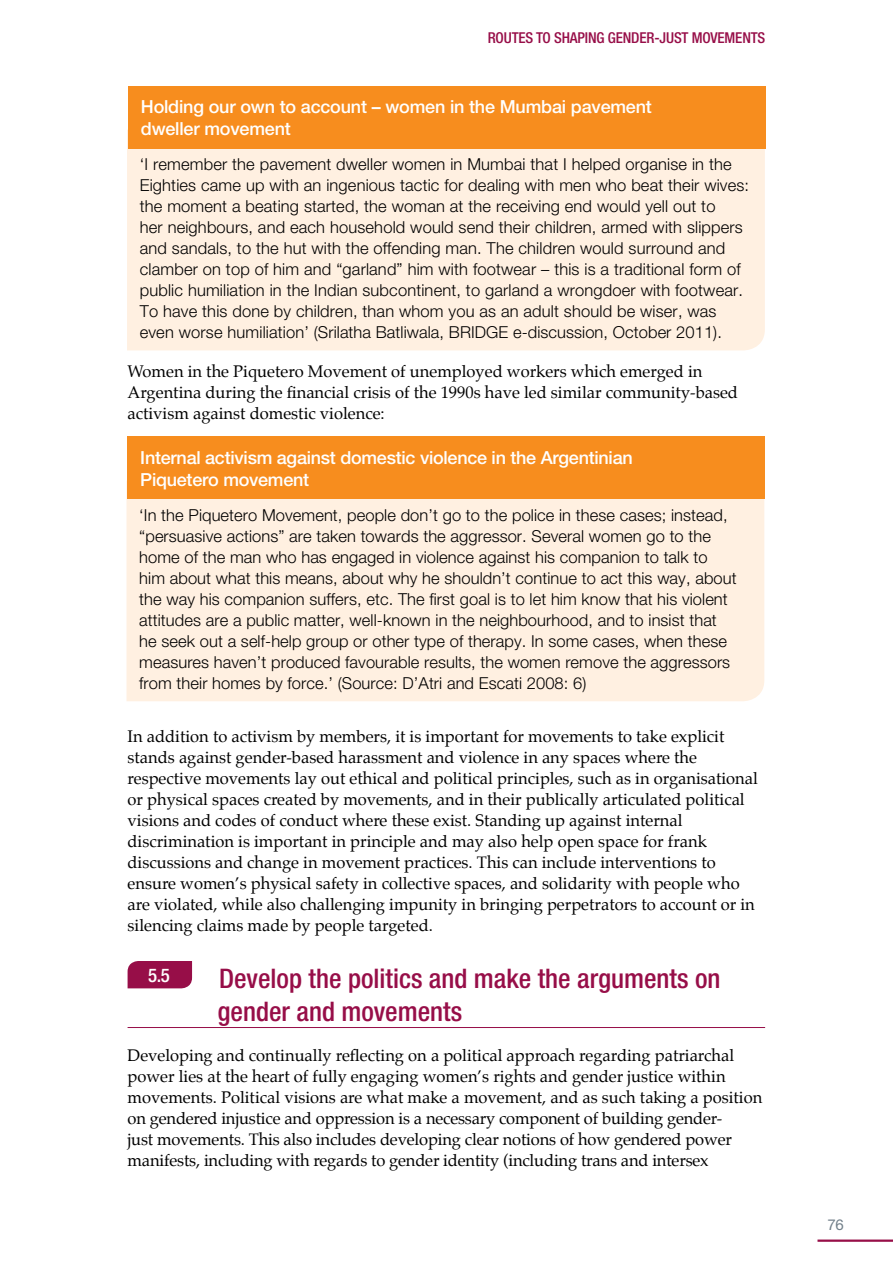
<style>
.page{position:relative;width:893px;height:1263px;background:#fff}
.page>*{position:absolute;margin:0;border:0;box-sizing:border-box;transform-origin:0 0}
.t1{font:500 condensed 27px/33px "Helvetica Neue";color:#970e48}
.t2{font:500 18px/22.5px "Helvetica Neue";letter-spacing:-.015em;color:#fff}
.t3{font:16.5px/21px "Palatino";color:#000}
.t4{font:300 16.5px/21px "Helvetica Neue";letter-spacing:.005em;color:#000}
.t5{font:500 condensed 15px "Helvetica Neue";letter-spacing:-.01em;color:#970e48}
.t6{font:15px "Helvetica Neue";color:#72808a}
</style>
<div class="page">
<hr style="left:817px;top:1239px;width:76px;height:3px;background:#970e48">
<hr style="left:128px;top:1027px;width:637px;height:1px;background:#970e48">
<div style="left:128px;top:961px;width:64px;height:27px;background:#970e48"></div>
<div style="left:127px;top:130px;width:638px;height:220px;background:#fff0e1"></div>
<div style="left:128px;top:86px;width:638px;height:62px;background:#f78d1e"></div>
<div style="left:126px;top:480px;width:638px;height:221px;background:#fff0e1"></div>
<div style="left:128px;top:437px;width:637px;height:62px;background:#f78d1e"></div>
<p class="t5" style="left:488px;top:29px;width:278px">Routes To Shaping Gender-just Movements</p>
<p class="t2" style="left:141px;top:95px;width:513px">Holding our own to account – women in the Mumbai pavement dweller movement</p>
<p class="t4" style="left:140px;top:153px;width:611px">‘I remember the pavement dweller women in Mumbai that I helped organise in the Eighties came up with an ingenious tactic for dealing with men who beat their wives: the moment a beating started, the woman at the receiving end would yell out to<br>her neighbours, and each household would send their children, armed with slippers and sandals, to the hut with the offending man. The children would surround and clamber on top of him and “garland” him with footwear – this is a traditional form of public humiliation in the Indian subcontinent, to garland a wrongdoer with footwear.<br>To have this done by children, than whom you as an adult should be wiser, was even worse humiliation’ (Srilatha Batliwala, BRIDGE e-discussion, October 2011).</p>
<p class="t3" style="left:128px;top:361px;width:612px">Women in the Piquetero Movement of unemployed workers which emerged in<br>Argentina during the financial crisis of the 1990s have led similar community-based activism against domestic violence:</p>
<p class="t2" style="left:140px;top:446px;width:494px">Internal activism against domestic violence in the Argentinian<br>Piquetero movement</p>
<p class="t4" style="left:139px;top:504px;width:599px">‘In the Piquetero Movement, people don’t go to the police in these cases; instead, “persuasive actions” are taken towards the aggressor. Several women go to the home of the man who has engaged in violence against his companion to talk to him about what this means, about why he shouldn’t continue to act this way, about the way his companion suffers, etc. The first goal is to let him know that his violent attitudes are a public matter, well-known in the neighbourhood, and to insist that he seek out a self-help group or other type of therapy. In some cases, when these measures haven’t produced favourable results, the women remove the aggressors from their homes by force.’ (Source: D’Atri and Escati 2008: 6)</p>
<p class="t3" style="left:128px;top:726px;width:632px">In addition to activism by members, it is important for movements to take explicit stands against gender-based harassment and violence in any spaces where the respective movements lay out ethical and political principles, such as in organisational or physical spaces created by movements, and in their publically articulated political visions and codes of conduct where these exist. Standing up against internal discrimination is important in principle and may also help open space for frank discussions and change in movement practices. This can include interventions to ensure women’s physical safety in collective spaces, and solidarity with people who are violated, while also challenging impunity in bringing perpetrators to account or in silencing claims made by people targeted.</p>
<h1 class="t1" style="left:218px;top:962px;width:504px;text-indent:-69px"><sup>5.5</sup> Develop the politics and make the arguments on gender and movements</h1>
<p class="t3" style="left:128px;top:1045px;width:636px">Developing and continually reflecting on a political approach regarding patriarchal power lies at the heart of fully engaging women’s rights and gender justice within movements. Political visions are what make a movement, and as such taking a position on gendered injustice and oppression is a necessary component of building gender-<br>just movements. This also includes developing clear notions of how gendered power manifests, including with regards to gender identity (including trans and intersex</p>
<p class="t6" style="left:827px;top:1216px;width:18px">76</p>
</div>
